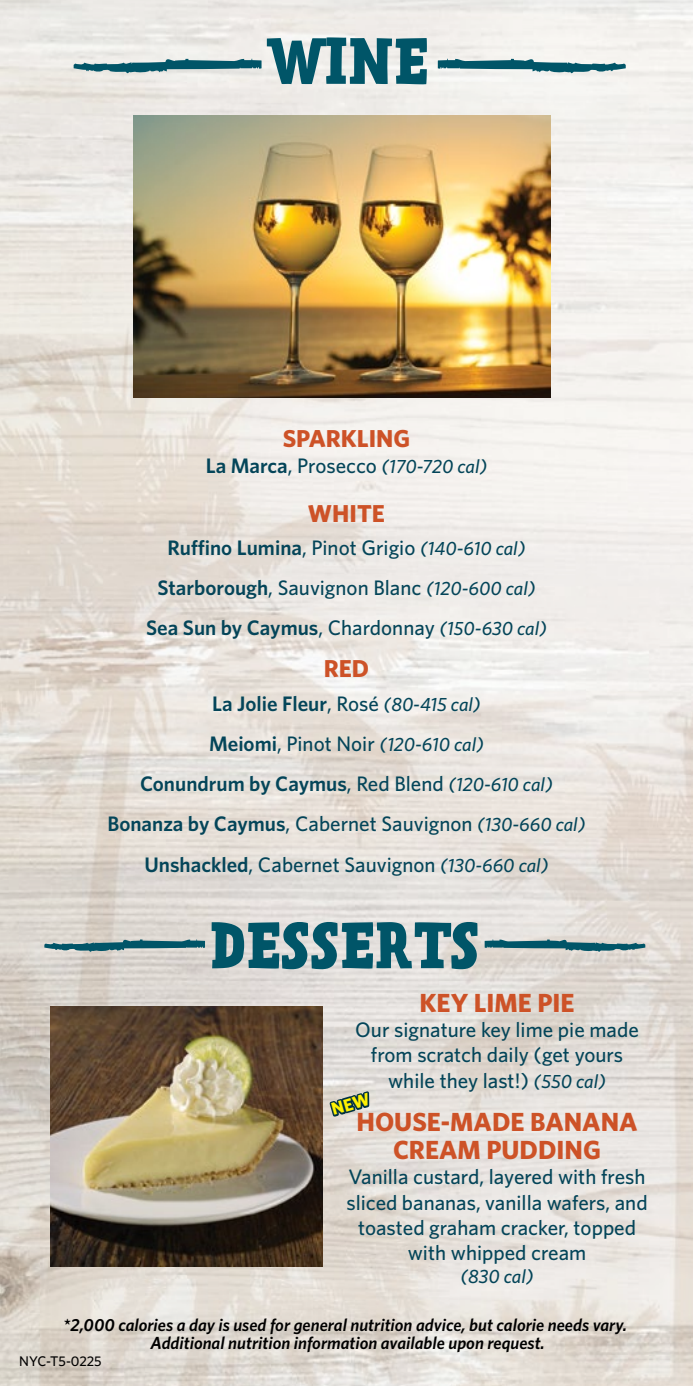
<style>
.page{position:relative;width:693px;height:1386px;background:#fff}
.page>*{position:absolute;margin:0;border:0;box-sizing:border-box;transform-origin:0 0}
.t1{font:700 57.75px "Prater Serif One";letter-spacing:.01em;color:#005568}
.t2{font:700 26.25px/28px "Whitney";color:#cd5227;text-align:center}
.t3{font:700 24.5px "Whitney";color:#cd5227}
.t4{font:500 21px/25.2px "Whitney";color:#044559;text-align:center}
.t5{font:600 21px/40.2px "Whitney";color:#044559;text-align:center}
.t6{font:italic 500 19.25px "Whitney";color:#044559}
.t7{font:italic 600 17.5px/17.5px "Whitney";color:#000;text-align:center}
.t8{font:500 14px "Whitney";letter-spacing:-.005em;color:#000}
.s1{font-weight:600;font-style:normal;font-size:21px}
.s2{font-style:normal;font-size:21px}
.s3{font-weight:500}
.s4{font-weight:500;font-style:italic;font-size:19.25px}
.s5{font-weight:600}
.s6{font-style:italic;font-size:19.25px}
</style>
<div class="page">
<img style="left:0;top:0;width:693px;height:1386px">
<img style="left:134px;top:115px;width:416px;height:282px">
<svg style="left:74px;top:56px;width:188px;height:18px;background:#80a6ad"></svg>
<svg style="left:438px;top:56px;width:188px;height:18px"></svg>
<img style="left:50px;top:1006px;width:272px;height:260px">
<svg style="left:44px;top:937px;width:161px;height:16px;background:#7c9ea2"></svg>
<svg style="left:485px;top:937px;width:160px;height:16px;background:#7fa0a4"></svg>
<svg style="left:331px;top:1093px;width:40px;height:22px"></svg>
<h1 class="t1" style="left:265px;top:19px;width:164px">WINE</h1>
<p class="t3" style="left:283px;top:424px;width:129px">SPARKLING</p>
<p class="t6" style="left:206px;top:453px;width:283px"><span class="s1">La Marca</span><span class="s2">, Prosecco</span> (170-720 cal)</p>
<p class="t3" style="left:308px;top:498px;width:79px">WHITE</p>
<p class="t5" style="left:146px;top:527px;width:402px">Ruffino Lumina<span class="s3">, Pinot Grigio</span> <span class="s4">(140-610 cal)<br></span>Starborough<span class="s3">, Sauvignon Blanc</span> <span class="s4">(120-600 cal)<br></span>Sea Sun by Caymus<span class="s3">, Chardonnay</span> <span class="s4">(150-630 cal)</span></p>
<p class="t3" style="left:324px;top:654px;width:47px">RED</p>
<p class="t5" style="left:212px;top:683px;width:270px">La Jolie Fleur<span class="s3">, Rosé</span> <span class="s4">(80-415 cal)</span></p>
<p class="t6" style="left:209px;top:731px;width:276px"><span class="s1">Meiomi</span><span class="s2">, Pinot Noir</span> (120-610 cal)</p>
<p class="t4" style="left:107px;top:763px;width:480px;line-height:40.2px"><span class="s5">Conundrum by Caymus</span>, Red Blend <span class="s6">(120-610 cal)<br></span><span class="s5">Bonanza by Caymus</span>, Cabernet Sauvignon <span class="s6">(130-660 cal)<br></span><span class="s5">Unshackled</span>, Cabernet Sauvignon <span class="s6">(130-660 cal)</span></p>
<h1 class="t1" style="left:211px;top:903px;width:270px">DESSERTS</h1>
<p class="t2" style="left:420px;top:988px;width:157px">KEY LIME PIE</p>
<p class="t4" style="left:355px;top:1017px;width:285px">Our signature key lime pie made from scratch daily (get yours while they last!) <span class="s6">(550 cal)</span></p>
<p class="t2" style="left:356px;top:1107px;width:283px">HOUSE-MADE BANANA<br>CREAM PUDDING</p>
<p class="t4" style="left:346px;top:1164px;width:303px">Vanilla custard, layered with fresh sliced bananas, vanilla wafers, and toasted graham cracker, topped with whipped cream</p>
<p class="t6" style="left:460px;top:1264px;width:75px">(830 cal)</p>
<p class="t7" style="left:63px;top:1316px;width:565px">*2,000 calories a day is used for general nutrition advice, but calorie needs vary.<br>Additional nutrition information available upon request.</p>
<p class="t8" style="left:19px;top:1352px;width:84px">NYC-T5-0225</p>
</div>
